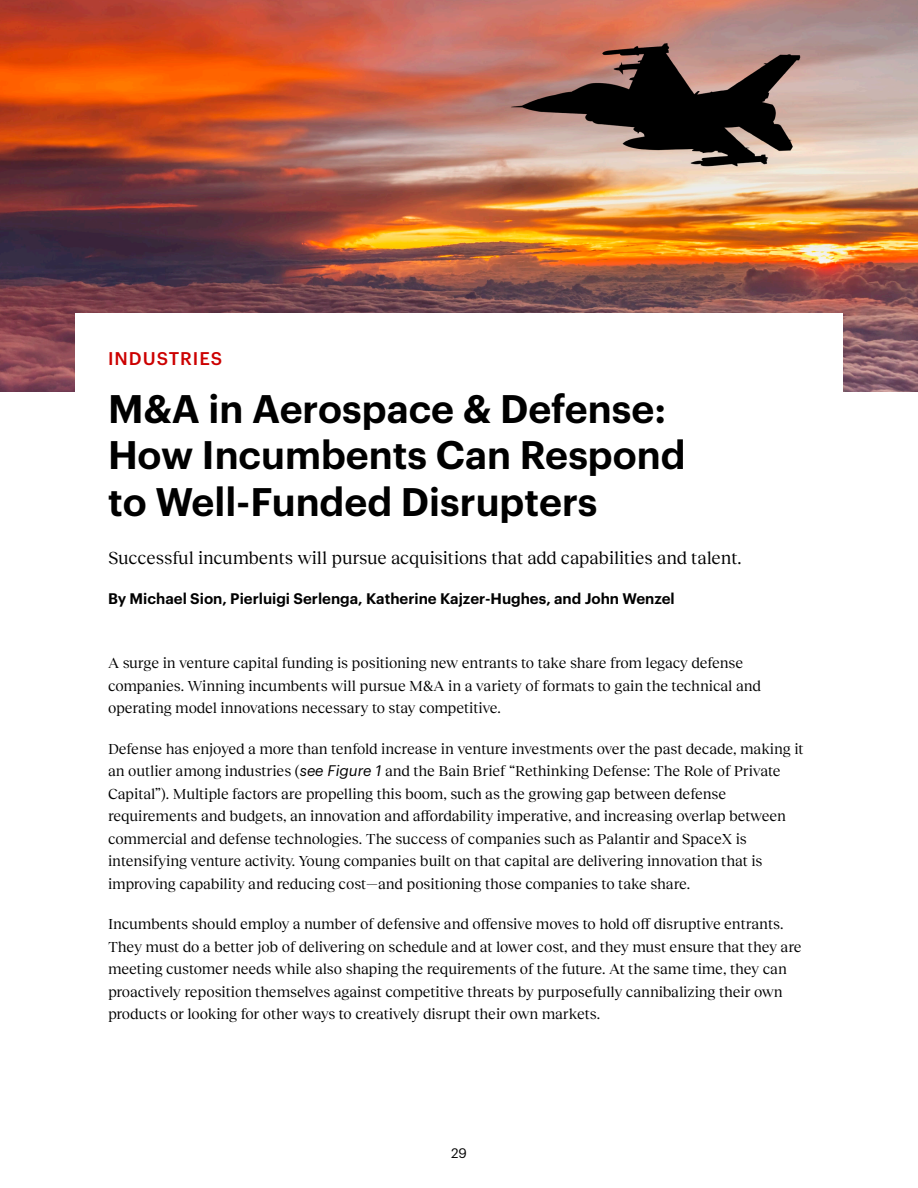
<style>
.page{position:relative;width:918px;height:1188px;background:#fff}
.page>*{position:absolute;margin:0;border:0;box-sizing:border-box;transform-origin:0 0}
.Article_Divider-Title{font:600 39px/46.5px "Graphik";color:#000}
.Article_Divider-Subtitle{font:18px "Reckless Neue";color:#000}
.Article_Divider-Section_Title{font:500 18px "Graphik";letter-spacing:.055em;color:#c00}
.Body_Text{font:15px/22.5px "Reckless Neue";letter-spacing:-.005em;color:#000}
.Subhead_2{font:600 15px "Graphik";color:#000}
.t1{font:13.5px "Graphik";color:#000}
.s1{font-family:"Graphik";font-style:italic}
</style>
<div class="page">
<img style="left:0;top:0;width:918px;height:391px">
<div style="left:75px;top:313px;width:768px;height:84px;background:#fff"></div>
<p class="Article_Divider-Section_Title" style="left:108px;top:345px;width:116px">INDUSTRIES</p>
<p class="Article_Divider-Title" style="left:108px;top:382px;width:579px">M&amp;A in Aerospace &amp; Defense:<br>How Incumbents Can Respond to Well-Funded Disrupters</p>
<p class="Article_Divider-Subtitle" style="left:108px;top:545px;width:635px">Successful incumbents will pursue acquisitions that add capabilities and talent.</p>
<p class="Subhead_2" style="left:108px;top:587px;width:568px">By Michael Sion, Pierluigi Serlenga, Katherine Kajzer-Hughes, and John Wenzel</p>
<p class="Body_Text" style="left:108px;top:651px;width:654px">A surge in venture capital funding is positioning new entrants to take share from legacy defense companies. Winning incumbents will pursue M&amp;A in a variety of formats to gain the technical and operating model innovations necessary to stay competitive.</p>
<p class="Body_Text" style="left:108px;top:737px;width:697px">Defense has enjoyed a more than tenfold increase in venture investments over the past decade, making it an outlier among industries (<span class="s1">see Figure 1</span> and the Bain Brief “Rethinking Defense: The Role of Private Capital”). Multiple factors are propelling this boom, such as the growing gap between defense requirements and budgets, an innovation and affordability imperative, and increasing overlap between commercial and defense technologies. The success of companies such as Palantir and SpaceX is intensifying venture activity. Young companies built on that capital are delivering innovation that is improving capability and reducing cost—and positioning those companies to take share.</p>
<p class="Body_Text" style="left:108px;top:912px;width:695px">Incumbents should employ a number of defensive and offensive moves to hold off disruptive entrants.<br>They must do a better job of delivering on schedule and at lower cost, and they must ensure that they are meeting customer needs while also shaping the requirements of the future. At the same time, they can proactively reposition themselves against competitive threats by purposefully cannibalizing their own products or looking for other ways to creatively disrupt their own markets.</p>
<p class="t1" style="left:451px;top:1143px;width:17px">29</p>
</div>
